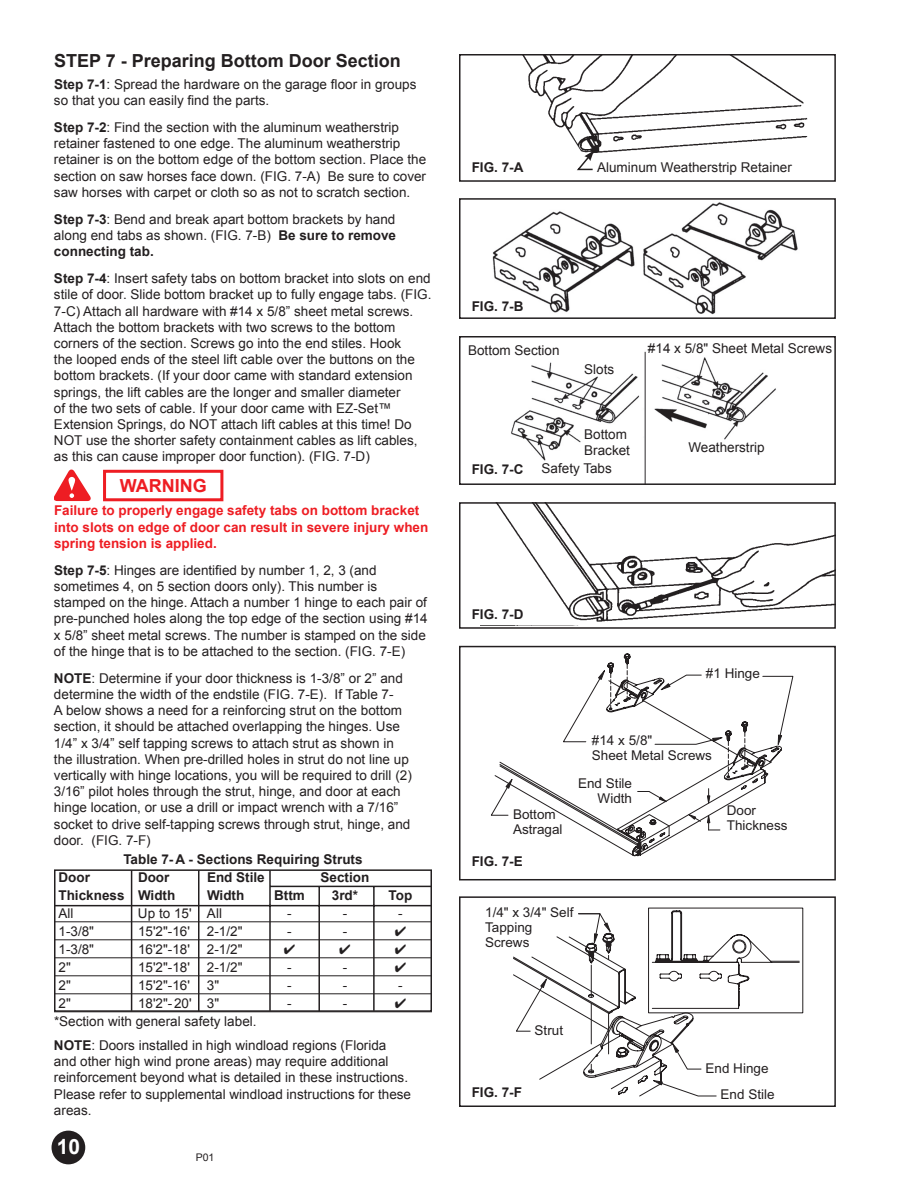
<style>
.page{position:relative;width:918px;height:1188px;background:#fff}
.page>*{position:absolute;margin:0;border:0;box-sizing:border-box;transform-origin:0 0}
.t1{font:700 21px "Arial";color:#fff}
.t2{font:700 18px "Arial";color:#231f20}
.t3{font:700 18px "Arial";color:#ee1d23}
.t4{font:13.5px/16.2px "Arial";color:#231f20}
.t5{font:700 13.5px "Arial";color:#231f20}
.t6{font:700 13.5px/16.2px "Arial";color:#ee1d23}
.s1{font-weight:700}
</style>
<div class="page">
<div style="left:54px;top:869px;width:378px;height:143px;border:2px solid #231f20"></div>
<div style="left:103px;top:470px;width:120px;height:31px;border:3px solid #ee1d23"></div>
<svg style="left:54px;top:470px;width:36px;height:31px"></svg>
<svg style="left:68px;top:477px;width:7px;height:14px"></svg>
<img style="left:523px;top:57px;width:285px;height:96px">
<div style="left:459px;top:54px;width:377px;height:128px;border:2px solid #231f20"></div>
<div style="left:52px;top:1131px;width:33px;height:33px;background:#231f20;border-radius:50%"></div>
<hr style="left:54px;top:921px;width:378px;height:1px;background:#231f20">
<hr style="left:54px;top:939px;width:378px;height:1px;background:#231f20">
<hr style="left:54px;top:957px;width:378px;height:1px;background:#231f20">
<hr style="left:54px;top:975px;width:378px;height:1px;background:#231f20">
<hr style="left:54px;top:993px;width:378px;height:1px;background:#231f20">
<hr style="left:54px;top:1011px;width:378px;height:1px;background:#231f20">
<hr style="left:54px;top:905px;width:378px;height:1px;background:#231f20">
<hr style="left:269px;top:870px;width:2px;height:141px;background:#231f20">
<hr style="left:271px;top:886px;width:161px;height:1px;background:#231f20">
<hr style="left:318px;top:886px;width:2px;height:125px;background:#231f20">
<hr style="left:373px;top:886px;width:2px;height:125px;background:#231f20">
<div style="left:472px;top:140px;width:54px;height:19px;background:#fff"></div>
<svg style="left:459px;top:155px;width:377px;height:952px"></svg>
<svg style="left:584px;top:151px;width:10px;height:10px"></svg>
<hr style="left:131px;top:870px;width:1px;height:141px;background:#231f20">
<hr style="left:198px;top:870px;width:2px;height:141px;background:#231f20">
<h2 class="t2" style="left:54px;top:51px;width:348px">STEP 7 - Preparing Bottom Door Section</h2>
<p class="t4" style="left:54px;top:76px;width:364px"><span class="s1">Step 7-1</span>: Spread the hardware on the garage floor in groups so that you can easily find the parts.</p>
<p class="t4" style="left:54px;top:119px;width:374px"><span class="s1">Step 7-2</span>: Find the section with the aluminum weatherstrip retainer fastened to one edge. The aluminum weatherstrip retainer is on the bottom edge of the bottom section. Place the section on saw horses face down. (FIG. 7-A) Be sure to cover saw horses with carpet or cloth so as not to scratch section.</p>
<p class="t4" style="left:54px;top:211px;width:344px;text-align:justify"><span class="s1">Step 7-3</span>: Bend and break apart bottom brackets by hand along end tabs as shown. (FIG. 7-B) <span class="s1">Be sure to remove connecting tab.</span></p>
<p class="t4" style="left:54px;top:270px;width:379px"><span class="s1">Step 7-4</span>: Insert safety tabs on bottom bracket into slots on end stile of door. Slide bottom bracket up to fully engage tabs. (FIG.<br>7-C) Attach all hardware with #14 x 5/8” sheet metal screws.<br>Attach the bottom brackets with two screws to the bottom corners of the section. Screws go into the end stiles. Hook<br>the looped ends of the steel lift cable over the buttons on the bottom brackets. (If your door came with standard extension springs, the lift cables are the longer and smaller diameter<br>of the two sets of cable. If your door came with EZ-Set™ Extension Springs, do NOT attach lift cables at this time! Do NOT use the shorter safety containment cables as lift cables, as this can cause improper door function). (FIG. 7-D)</p>
<h2 class="t3" style="left:120px;top:476px;width:88px">WARNING</h2>
<p class="t6" style="left:54px;top:503px;width:376px">Failure to properly engage safety tabs on bottom bracket into slots on edge of door can result in severe injury when spring tension is applied.</p>
<p class="t4" style="left:54px;top:562px;width:375px"><span class="s1">Step 7-5</span>: Hinges are identified by number 1, 2, 3 (and sometimes 4, on 5 section doors only). This number is stamped on the hinge. Attach a number 1 hinge to each pair of pre-punched holes along the top edge of the section using #14 x 5/8” sheet metal screws. The number is stamped on the side of the hinge that is to be attached to the section. (FIG. 7-E)</p>
<p class="t4" style="left:54px;top:670px;width:359px"><span class="s1">NOTE</span>: Determine if your door thickness is 1-3/8” or 2” and determine the width of the endstile (FIG. 7-E). If Table 7-<br>A below shows a need for a reinforcing strut on the bottom section, it should be attached overlapping the hinges. Use 1/4” x 3/4” self tapping screws to attach strut as shown in the illustration. When pre-drilled holes in strut do not line up vertically with hinge locations, you will be required to drill (2)<br>3/16” pilot holes through the strut, hinge, and door at each hinge location, or use a drill or impact wrench with a 7/16” socket to drive self-tapping screws through strut, hinge, and door. (FIG. 7-F)</p>
<p class="t5" style="left:123px;top:852px;width:241px">Table 7- A - Sections Requiring Struts</p>
<p class="t5" style="left:59px;top:870px;width:33px">Door</p>
<p class="t5" style="left:138px;top:870px;width:33px">Door</p>
<p class="t5" style="left:207px;top:870px;width:59px">End Stile</p>
<p class="t5" style="left:321px;top:870px;width:50px">Section</p>
<p class="t5" style="left:59px;top:888px;width:118px">Thickness Width</p>
<p class="t5" style="left:207px;top:888px;width:39px">Width</p>
<p class="t5" style="left:274px;top:888px;width:32px">Bttm</p>
<p class="t5" style="left:332px;top:888px;width:28px">3rd*</p>
<p class="t5" style="left:389px;top:888px;width:25px">Top</p>
<p class="t4" style="left:59px;top:905px;width:16px">All</p>
<p class="t4" style="left:138px;top:905px;width:85px">Up to 15' All</p>
<p class="t4" style="left:287px;top:905px;width:6px">-</p>
<p class="t4" style="left:343px;top:905px;width:6px">-</p>
<p class="t4" style="left:398px;top:905px;width:6px">-</p>
<p class="t4" style="left:59px;top:923px;width:37px">1-3/8"</p>
<p class="t4" style="left:138px;top:923px;width:53px">15'2"-16'</p>
<p class="t4" style="left:207px;top:923px;width:37px">2-1/2"</p>
<p class="t4" style="left:287px;top:923px;width:6px">-</p>
<p class="t4" style="left:343px;top:923px;width:6px">-</p>
<p class="t4" style="left:59px;top:941px;width:37px">1-3/8"</p>
<p class="t4" style="left:138px;top:941px;width:53px">16'2"-18'</p>
<p class="t4" style="left:207px;top:941px;width:37px">2-1/2"</p>
<p class="t4" style="left:59px;top:959px;width:14px">2"</p>
<p class="t4" style="left:138px;top:959px;width:53px">15'2"-18'</p>
<p class="t4" style="left:207px;top:959px;width:37px">2-1/2"</p>
<p class="t4" style="left:287px;top:959px;width:6px">-</p>
<p class="t4" style="left:343px;top:959px;width:6px">-</p>
<p class="t4" style="left:59px;top:977px;width:14px">2"</p>
<p class="t4" style="left:138px;top:977px;width:53px">15'2"-16'</p>
<p class="t4" style="left:207px;top:977px;width:14px">3"</p>
<p class="t4" style="left:287px;top:977px;width:6px">-</p>
<p class="t4" style="left:343px;top:977px;width:6px">-</p>
<p class="t4" style="left:398px;top:977px;width:6px">-</p>
<p class="t4" style="left:59px;top:995px;width:14px">2"</p>
<p class="t4" style="left:138px;top:995px;width:83px">18'2"-20' 3"</p>
<p class="t4" style="left:287px;top:995px;width:6px">-</p>
<p class="t4" style="left:343px;top:995px;width:6px">-</p>
<p class="t4" style="left:54px;top:1013px;width:204px">*Section with general safety label.</p>
<p class="t4" style="left:54px;top:1037px;width:359px"><span class="s1">NOTE</span>: Doors installed in high windload regions (Florida and other high wind prone areas) may require additional reinforcement beyond what is detailed in these instructions.<br>Please refer to supplemental windload instructions for these areas.</p>
<h1 class="t1" style="left:57px;top:1135px;width:25px">10</h1>
<p class="t5" style="left:472px;top:160px;width:53px">FIG. 7-A</p>
<p class="t4" style="left:597px;top:159px;width:196px">Aluminum Weatherstrip Retainer</p>
<p class="t5" style="left:472px;top:299px;width:53px">FIG. 7-B</p>
<p class="t4" style="left:468px;top:342px;width:93px">Bottom Section</p>
<p class="t4" style="left:584px;top:361px;width:32px">Slots</p>
<p class="t4" style="left:648px;top:340px;width:186px">#14 x 5/8" Sheet Metal Screws</p>
<p class="t4" style="left:584px;top:426px;width:47px">Bottom<br>Bracket</p>
<p class="t4" style="left:688px;top:440px;width:78px">Weatherstrip</p>
<p class="t5" style="left:472px;top:461px;width:53px">FIG. 7-C</p>
<p class="t4" style="left:542px;top:460px;width:72px">Safety Tabs</p>
<p class="t5" style="left:472px;top:607px;width:53px">FIG. 7-D</p>
<p class="t4" style="left:706px;top:667px;width:56px">#1 Hinge</p>
<p class="t4" style="left:592px;top:734px;width:122px;line-height:15px">#14 x 5/8"<br>Sheet Metal Screws</p>
<p class="t4" style="left:578px;top:777px;width:56px;line-height:15px;text-align:right">End Stile<br>Width</p>
<p class="t4" style="left:513px;top:808px;width:51px;line-height:15px">Bottom<br>Astragal</p>
<p class="t5" style="left:472px;top:854px;width:53px">FIG. 7-E</p>
<p class="t4" style="left:485px;top:906px;width:90px;line-height:15px">1/4" x 3/4" Self<br>Tapping<br>Screws</p>
<p class="t4" style="left:535px;top:1023px;width:30px">Strut</p>
<p class="t5" style="left:472px;top:1085px;width:52px">FIG. 7-F</p>
<p class="t4" style="left:727px;top:804px;width:62px;line-height:15px">Door<br>Thickness</p>
<p class="t4" style="left:706px;top:1061px;width:65px">End Hinge</p>
<p class="t4" style="left:721px;top:1088px;width:56px">End Stile</p>
</div>
